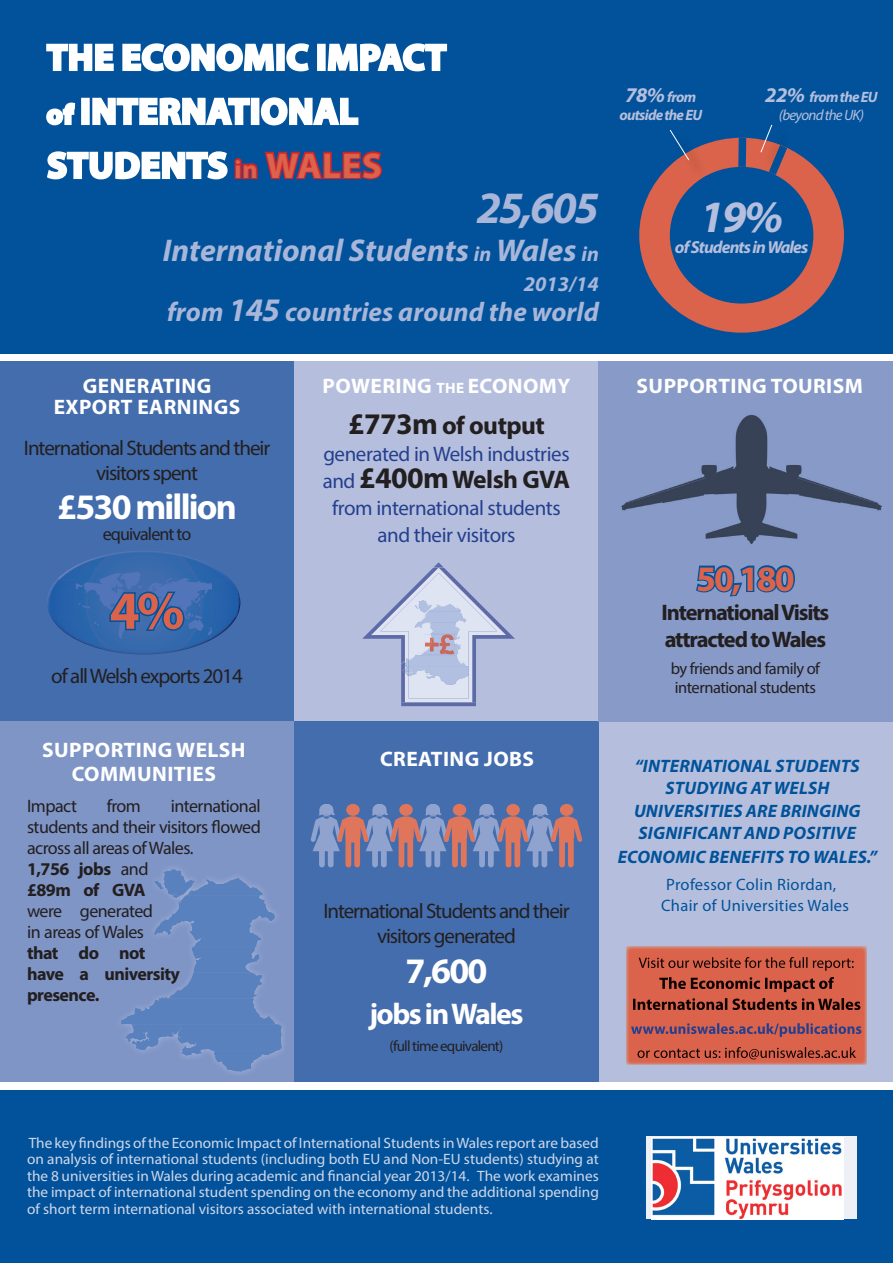
<style>
.page{position:relative;width:893px;height:1263px;background:#fff}
.page>*{position:absolute;margin:0;border:0;box-sizing:border-box;transform-origin:0 0}
.t1{font:700 54px "Myriad Pro";color:#db634b}
.t2{font:italic 700 45px "Myriad Pro";color:#a8b6d9}
.t3{font:italic 700 45px "Myriad Pro";color:#b5bfdd}
.t4{font:700 36px/54px "Myriad Pro";letter-spacing:.02em;color:#fff}
.t5{font:700 36px "Myriad Pro";letter-spacing:-.05em;color:#fff}
.t6{font:700 36px "Myriad Pro";color:#db634b}
.t7{font:italic 700 31.5px "Myriad Pro";color:#a8b6d9}
.t8{font:700 30px "Myriad Pro";letter-spacing:-.05em;color:#fff}
.t9{font:italic 700 27px "Myriad Pro";color:#a8b6d9}
.t10{font:700 25.5px "Myriad Pro";letter-spacing:-.02em;color:#231f20}
.t11{font:700 22.5px/27px "Myriad Pro";letter-spacing:-.05em;color:#231f20}
.t12{font:21px/25.2px "Myriad Pro";letter-spacing:-.05em;color:#231f20;text-align:center}
.t13{font:700 21px/24px "Myriad Pro";letter-spacing:.02em;color:#fff;text-align:center}
.t14{font:21px/27px "Myriad Pro";letter-spacing:-.02em;color:#253f8e;text-align:center}
.t15{font:italic 700 21px "Myriad Pro";color:#a8b6d9}
.t16{font:18px/21px "Myriad Pro";letter-spacing:-.03em;color:#231f20}
.t17{font:italic 700 18px/22.8px "Myriad Pro";letter-spacing:.01em;color:#01529a;text-align:center}
.t18{font:700 18px/21px "Myriad Pro";letter-spacing:-.03em;color:#231f20}
.t19{font:18px "Myriad Pro";letter-spacing:-.05em;color:#231f20}
.t20{font:italic 700 17.4px "Myriad Pro";letter-spacing:-.05em;color:#b5bfdd}
.t21{font:16.5px/21px "Myriad Pro";letter-spacing:.02em;color:#01529a;text-align:center}
.t22{font:16.5px/19.8px "Myriad Pro";letter-spacing:-.03em;color:#231f20}
.t23{font:15px/16.5px "Myriad Pro";color:#d0d7ea;text-align:justify}
.t24{font:italic 15px/18px "Myriad Pro";letter-spacing:-.05em;color:#b5bfdd;text-align:center}
.t25{font:15px "Myriad Pro";letter-spacing:-.05em;color:#231f20}
.t26{font:italic 700 15px/18px "Myriad Pro";letter-spacing:-.05em;color:#b5bfdd;text-align:center}
.s1{font-size:27px}
.s2{font-size:25.5px;color:#db634b}
.s3{color:#db634b}
.s4{font-size:21px}
.s5{font-size:33px}
.s6{font-weight:700;font-size:21px}
.s7{font-weight:700}
.s8{font-size:15px}
.s9{font-size:30px}
.s10{font-weight:400;font-size:21px;color:#253f8e}
</style>
<div class="page">
<div style="left:0;top:0;width:893px;height:353px;background:#01529a"></div>
<div style="left:0;top:1091px;width:893px;height:172px;background:#01529a"></div>
<div style="left:0;top:361px;width:294px;height:361px;background:#446dad"></div>
<div style="left:0;top:722px;width:294px;height:360px;background:#7f95c6"></div>
<div style="left:294px;top:361px;width:305px;height:361px;background:#b5bfdd"></div>
<div style="left:599px;top:722px;width:294px;height:360px;background:#b5bfdd"></div>
<div style="left:294px;top:722px;width:305px;height:360px;background:#446dad"></div>
<div style="left:599px;top:361px;width:294px;height:361px;background:#879ac8"></div>
<div style="left:646px;top:1136px;width:211px;height:83px;background:#edf0f7"></div>
<img style="left:124px;top:868px;width:159px;height:205px">
<img style="left:163px;top:869px;width:75px;height:26px">
<img style="left:163px;top:895px;width:109px;height:26px">
<img style="left:160px;top:921px;width:112px;height:26px">
<img style="left:174px;top:973px;width:19px;height:21px">
<img style="left:121px;top:998px;width:158px;height:26px">
<img style="left:125px;top:1024px;width:153px;height:26px">
<img style="left:210px;top:1050px;width:52px;height:21px">
<img style="left:48px;top:551px;width:182px;height:59px">
<img style="left:51px;top:591px;width:189px;height:64px">
<img style="left:228px;top:579px;width:10px;height:15px">
<img style="left:76px;top:572px;width:136px;height:7px">
<img style="left:76px;top:579px;width:136px;height:60px">
<svg style="left:311px;top:803px;width:271px;height:64px"></svg>
<div style="left:639px;top:138px;width:205px;height:195px;background:#db634b;border-radius:50%"></div>
<div style="left:670px;top:167px;width:143px;height:137px;background:#01529a;border-radius:50%"></div>
<img style="left:651px;top:1137px;width:192px;height:82px">
<svg style="left:46px;top:43px;width:402px;height:137px"></svg>
<img style="left:626px;top:946px;width:241px;height:119px">
<img style="left:639px;top:957px;width:215px;height:14px">
<img style="left:659px;top:977px;width:175px;height:15px">
<img style="left:633px;top:998px;width:227px;height:12px">
<img style="left:631px;top:1023px;width:231px;height:14px">
<img style="left:637px;top:1047px;width:219px;height:12px">
<svg style="left:108px;top:590px;width:78px;height:43px"></svg>
<svg style="left:696px;top:565px;width:99px;height:32px"></svg>
<img style="left:621px;top:415px;width:260px;height:129px">
<div style="left:738px;top:138px;width:8px;height:29px;background:#01529a"></div>
<svg style="left:760px;top:124px;width:27px;height:51px"></svg>
<img style="left:673px;top:144px;width:32px;height:23px">
<svg style="left:669px;top:129px;width:21px;height:32px"></svg>
<svg style="left:362px;top:562px;width:153px;height:144px"></svg>
<h3 class="t4" style="left:47px;top:29px;width:401px">THE ECONOMIC IMPACT <span class="s1">of</span> INTERNATIONAL<br>STUDENTS <span class="s2">in</span> <span class="s3">WALES</span></h3>
<h2 class="t2" style="left:477px;top:179px;width:124px">25,605</h2>
<h3 class="t7" style="left:163px;top:230px;width:437px">International Students <span class="s4">in</span> Wales <span class="s4">in</span></h3>
<h3 class="t15" style="left:524px;top:270px;width:77px">2013/14</h3>
<h3 class="t9" style="left:167px;top:294px;width:433px">from <span class="s5">145</span> countries around the world</h3>
<p class="t26" style="left:619px;top:87px;width:84px"><span class="s4">78%</span> from outside the EU</p>
<p class="t24" style="left:765px;top:88px;width:114px"><span class="s6">22%</span> <span class="s7">from the EU </span>(beyond the UK)</p>
<h2 class="t3" style="left:700px;top:188px;width:85px">19%</h2>
<p class="t20" style="left:675px;top:236px;width:135px">of Students in Wales</p>
<h3 class="t13" style="left:54px;top:374px;width:188px;line-height:21px">GENERATING<br>EXPORT EARNINGS</h3>
<h3 class="t12" style="left:24px;top:435px;width:248px">International Students and their visitors spent</h3>
<h3 class="t5" style="left:57px;top:484px;width:181px">£530 million</h3>
<p class="t19" style="left:103px;top:523px;width:90px">equivalent to</p>
<h1 class="t1" style="left:110px;top:575px;width:76px">4%</h1>
<h3 class="t12" style="left:51px;top:663px;width:193px">of all Welsh exports 2014</h3>
<h3 class="t13" style="left:42px;top:737px;width:205px">SUPPORTING WELSH<br>COMMUNITIES</h3>
<p class="t16" style="left:27px;top:795px;width:51px">Impact</p>
<p class="t16" style="left:107px;top:795px;width:36px">from</p>
<p class="t16" style="left:27px;top:795px;width:235px;text-indent:144px">international students and their visitors owed across all areas of Wales.<br><span class="s7">1,756 jobs</span> and<br><span class="s7">£89m of GVA</span></p>
<p class="t16" style="left:27px;top:900px;width:127px">were generated in areas of Wales</p>
<p class="t18" style="left:27px;top:941px;width:154px">that do not have a university presence.</p>
<h3 class="t13" style="left:323px;top:373px;width:249px">POWERING <span class="s8">THE</span> ECONOMY</h3>
<h3 class="t10" style="left:348px;top:409px;width:198px"><span class="s9">£773m</span> of output</h3>
<h3 class="t14" style="left:323px;top:440px;width:248px">generated in Welsh industries</h3>
<h3 class="t10" style="left:323px;top:463px;width:249px"><span class="s10">and</span> <span class="s9">£400m</span> Welsh GVA</h3>
<h3 class="t14" style="left:332px;top:494px;width:230px">from international students and their visitors</h3>
<h3 class="t13" style="left:380px;top:746px;width:156px">CREATING JOBS</h3>
<h3 class="t12" style="left:323px;top:898px;width:248px">International Students and their visitors generated</h3>
<h3 class="t4" style="left:405px;top:943px;width:84px">7,600</h3>
<h3 class="t8" style="left:369px;top:994px;width:156px">jobs in Wales</h3>
<p class="t25" style="left:390px;top:1037px;width:115px">(full time equivalent)</p>
<h3 class="t13" style="left:637px;top:373px;width:228px">SUPPORTING TOURISM</h3>
<h3 class="t6" style="left:696px;top:555px;width:100px">50,180</h3>
<h3 class="t11" style="left:661px;top:598px;width:169px">International Visits attracted to Wales</h3>
<p class="t22" style="left:671px;top:658px;width:151px">by friends and family of international students</p>
<p class="t17" style="left:618px;top:754px;width:261px">“INTERNATIONAL STUDENTS<br>STUDYING AT WELSH<br>UNIVERSITIES ARE BRINGING<br>SIGNIFICANT AND POSITIVE<br>ECONOMIC BENEFITS TO WALES.”</p>
<p class="t21" style="left:661px;top:874px;width:190px">Professor Colin Riordan,<br>Chair of Universities Wales</p>
<p class="t23" style="left:27px;top:1134px;width:573px">The key ndings of the Economic Impact of International Students in Wales report are based on analysis of international students (including both EU and Non-EU students) studying at the 8 universities in Wales during academic and nancial year 2013/14. The work examines the impact of international student spending on the economy and the additional spending of short term international visitors associated with international students.</p>
</div>
